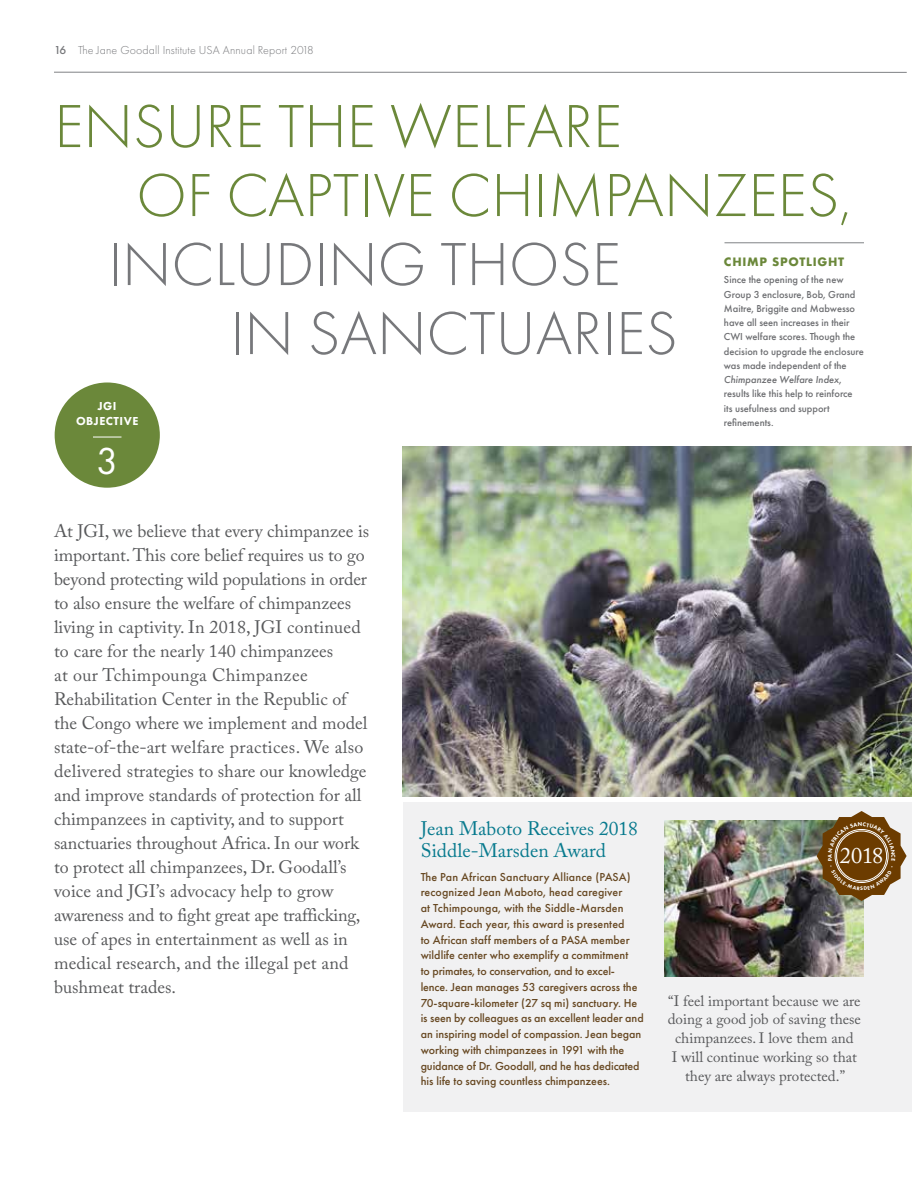
<style>
.page{position:relative;width:918px;height:1188px;background:#fff}
.page>*{position:absolute;margin:0;border:0;box-sizing:border-box;transform-origin:0 0}
.t1{font:300 63px/69px "Futura PT";color:#6b883a}
.t2{font:300 63px/69px "Futura PT";color:#77787b}
.t3{font:39px "Futura PT";color:#fff}
.t4{font:22.35px "Adobe Caslon Pro";color:#fff}
.t5{font:19.5px/22.5px "Adobe Caslon Pro";color:#087a8e}
.t6{font:18px/24px "Adobe Caslon Pro";color:#58595b}
.t7{font:15px/18.8px "Adobe Caslon Pro";color:#58595b;text-align:center}
.t8{font:500 12px/15.8px "Futura PT";color:#674822}
.t9{font:300 12px "Futura PT";letter-spacing:.01em;color:#77787b}
.t10{font:800 12px/15px "Futura PT";letter-spacing:.04em;color:#fff;text-align:center}
.t11{font:700 11.25px "Futura";letter-spacing:.06em;color:#6b883a}
.t12{font:500 10.5px/14.2px "Futura PT";color:#6d6e71}
.t13{font:800 5.7px "Futura PT";color:#fff}
.s1{font-weight:500}
.s2{font-style:italic}
</style>
<div class="page">
<div style="left:403px;top:802px;width:509px;height:309px;background:#f1f1f2"></div>
<img style="left:665px;top:820px;width:199px;height:156px">
<img style="left:403px;top:447px;width:509px;height:349px">
<hr style="left:54px;top:72px;width:853px;height:1px;background:#808285">
<div style="left:55px;top:383px;width:105px;height:105px;background:#6b883a;border-radius:50%"></div>
<svg style="left:93px;top:437px;width:29px;height:1px"></svg>
<hr style="left:724px;top:243px;width:140px;height:1px;background:#808285">
<svg style="left:817px;top:811px;width:90px;height:90px"></svg>
<p class="t9" style="left:54px;top:43px;width:261px"><span class="s1">16</span> The Jane Goodall Institute USA Annual Report 2018</p>
<h1 class="t1" style="left:136px;top:92px;width:717px;text-indent:-82px">ENSURE THE WELFARE<br>OF CAPTIVE CHIMPANZEES,</h1>
<h1 class="t2" style="left:230px;top:230px;width:449px;text-indent:-122px">INCLUDING THOSE<br>IN SANCTUARIES</h1>
<p class="t11" style="left:724px;top:254px;width:122px">CHIMP SPOTLIGHT</p>
<p class="t12" style="left:724px;top:273px;width:141px">Since the opening of the new<br>Group 3 enclosure, Bob, Grand<br>Maitre, Briggite and Mabwesso have all seen increases in their<br>CWI welfare scores. Though the decision to upgrade the enclosure was made independent of the<br><span class="s2">Chimpanzee Welfare Index</span>, results like this help to reinforce its usefulness and support refinements.</p>
<p class="t10" style="left:76px;top:398px;width:64px">JGI<br>OBJECTIVE</p>
<h2 class="t3" style="left:96px;top:438px;width:24px">3</h2>
<p class="t6" style="left:54px;top:519px;width:317px">At JGI, we believe that every chimpanzee is important. This core belief requires us to go beyond protecting wild populations in order to also ensure the welfare of chimpanzees living in captivity. In 2018, JGI continued to care for the nearly 140 chimpanzees<br>at our Tchimpounga Chimpanzee Rehabilitation Center in the Republic of the Congo where we implement and model state-of-the-art welfare practices. We also delivered strategies to share our knowledge and improve standards of protection for all chimpanzees in captivity, and to support sanctuaries throughout Africa. In our work to protect all chimpanzees, Dr. Goodall’s voice and JGI’s advocacy help to grow awareness and to fight great ape trafficking, use of apes in entertainment as well as in medical research, and the illegal pet and bushmeat trades.</p>
<p class="t5" style="left:421px;top:817px;width:219px">Jean Maboto Receives 2018<br>Siddle-Marsden Award</p>
<p class="t8" style="left:421px;top:869px;width:225px">The Pan African Sanctuary Alliance (PASA) recognized Jean Maboto, head caregiver<br>at Tchimpounga, with the Siddle-Marsden Award. Each year, this award is presented<br>to African staff members of a PASA member wildlife center who exemplify a commitment<br>to primates, to conservation, and to excel&shy;lence. Jean manages 53 caregivers across the 70-square-kilometer (27 sq mi) sanctuary. He is seen by colleagues as an excellent leader and an inspiring model of compassion. Jean began working with chimpanzees in 1991 with the guidance of Dr. Goodall, and he has dedicated his life to saving countless chimpanzees.</p>
<p class="t4" style="left:840px;top:842px;width:45px">2018</p>
<p class="t13" style="left:897px;top:854px;width:5px;rotate:90deg">C</p>
<p class="t7" style="left:668px;top:991px;width:195px">“I feel important because we are doing a good job of saving these chimpanzees. I love them and<br>I will continue working so that they are always protected.”</p>
</div>
